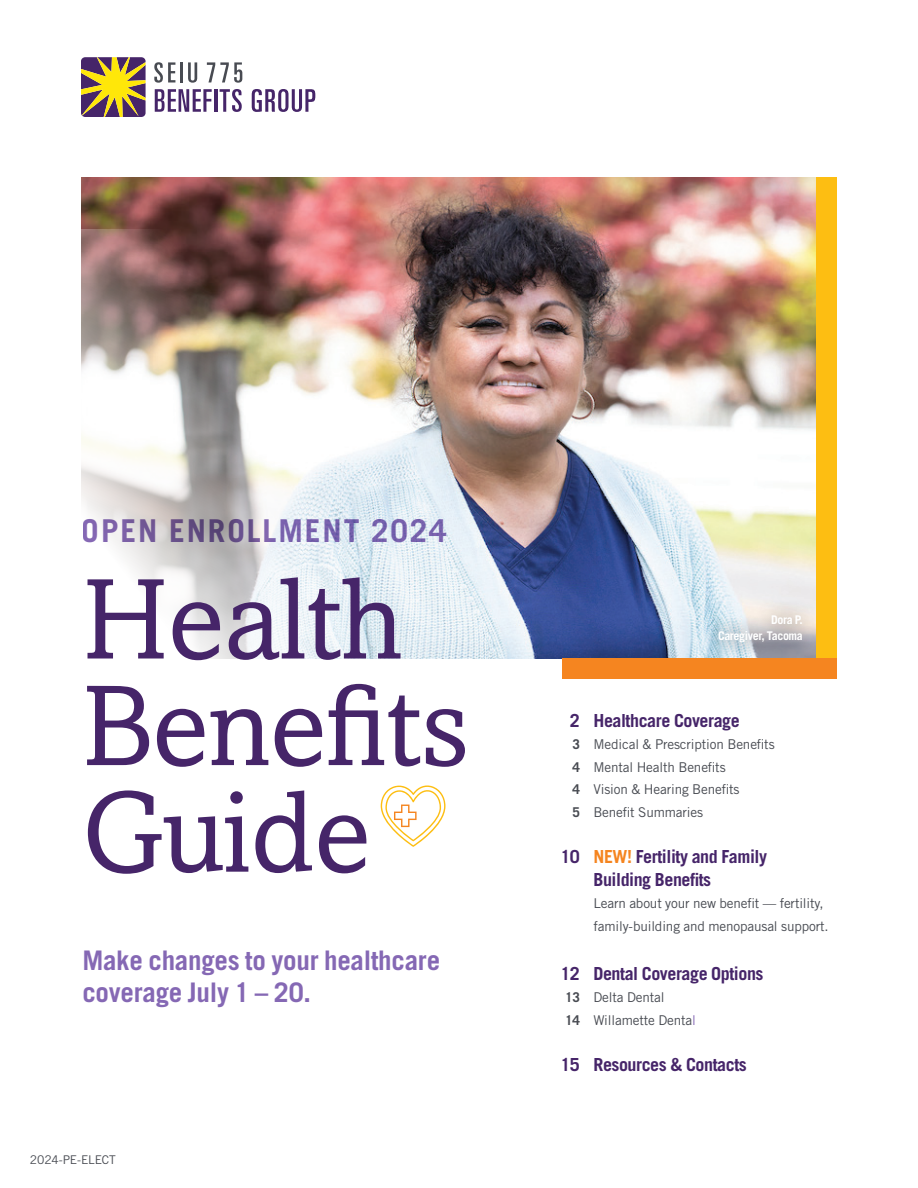
<style>
.page{position:relative;width:918px;height:1188px;background:#fff}
.page>*{position:absolute;margin:0;border:0;box-sizing:border-box;transform-origin:0 0}
.t1{font:115.35px/106.6px "Amasis MT Pro";letter-spacing:-.01em;color:#462569}
.t2{font:700 31.5px "Trade Gothic LT Std";letter-spacing:.06em;color:#8568b4}
.t3{font:700 27px/31.5px "Trade Gothic LT Std";letter-spacing:-.01em;color:#8568b4}
.t4{font:700 18px/22.5px "Trade Gothic LT Std";letter-spacing:-.025em;color:#462569}
.t5{font:13.5px/22.5px "Trade Gothic LT Std";letter-spacing:-.01em;color:#484b52}
.t6{font:700 13.5px/22.5px "Trade Gothic LT Std";color:#484b52;text-align:justify}
.t7{font:700 12px "Trade Gothic LT Std";letter-spacing:-.03em;color:#fff}
.t8{font:12px "Trade Gothic LT Std";letter-spacing:-.01em;color:#484b52}
.s1{color:#f58520}
.s2{color:#8568b4}
</style>
<div class="page">
<img style="left:81px;top:177px;width:736px;height:482px">
<div style="left:817px;top:177px;width:20px;height:500px;background:#fdbe12"></div>
<div style="left:563px;top:659px;width:274px;height:20px;background:#f58520"></div>
<div style="left:701px;top:598px;width:119px;height:62px;background:#231f20;opacity:.75"></div>
<svg style="left:154px;top:62px;width:21px;height:21px"></svg>
<hr style="left:180px;top:62px;width:3px;height:20px;background:#484b52">
<svg style="left:188px;top:62px;width:9px;height:21px"></svg>
<svg style="left:207px;top:62px;width:35px;height:21px"></svg>
<svg style="left:155px;top:89px;width:57px;height:23px"></svg>
<hr style="left:214px;top:89px;width:3px;height:23px;background:#462569">
<svg style="left:220px;top:89px;width:22px;height:23px"></svg>
<svg style="left:252px;top:89px;width:63px;height:23px"></svg>
<svg style="left:81px;top:57px;width:65px;height:60px;background:#9a7e45"></svg>
<img style="left:81px;top:229px;width:423px;height:430px">
<svg style="left:381px;top:785px;width:65px;height:62px"></svg>
<h2 class="t2" style="left:82px;top:511px;width:366px">OPEN ENROLLMENT 2024</h2>
<p class="t1" style="left:82px;top:568px;width:389px">Health<br>Benefits<br>Guide</p>
<p class="t3" style="left:82px;top:944px;width:359px">Make changes to your healthcare coverage July 1 – 20.</p>
<p class="t8" style="left:30px;top:1153px;width:87px">2024-PE-ELECT</p>
<p class="t7" style="left:771px;top:612px;width:33px">Dora P.</p>
<p class="t7" style="left:718px;top:629px;width:86px">Caregiver, Tacoma</p>
<p class="t4" style="left:570px;top:709px;width:12px">2</p>
<p class="t6" style="left:572px;top:733px;width:9px">3<br>4<br>4<br>5</p>
<p class="t4" style="left:593px;top:709px;width:148px">Healthcare Coverage</p>
<p class="t5" style="left:593px;top:733px;width:183px">Medical &amp; Prescription Benefits<br>Mental Health Benefits<br>Vision &amp; Hearing Benefits<br>Benefit Summaries</p>
<p class="t4" style="left:560px;top:845px;width:21px">10</p>
<p class="t4" style="left:593px;top:845px;width:175px"><span class="s1">NEW!</span> Fertility and Family<br>Building Benefits</p>
<p class="t5" style="left:593px;top:892px;width:237px">Learn about your new benefit — fertility, family-building and menopausal support.</p>
<p class="t4" style="left:560px;top:962px;width:21px">12</p>
<p class="t6" style="left:565px;top:986px;width:16px">13<br>14</p>
<p class="t4" style="left:593px;top:962px;width:172px">Dental Coverage Options</p>
<p class="t5" style="left:593px;top:986px;width:104px">Delta Dental<br>Willamette Denta<span class="s2">l</span></p>
<p class="t4" style="left:560px;top:1054px;width:21px">15</p>
<p class="t4" style="left:593px;top:1054px;width:155px">Resources &amp; Contacts</p>
</div>
